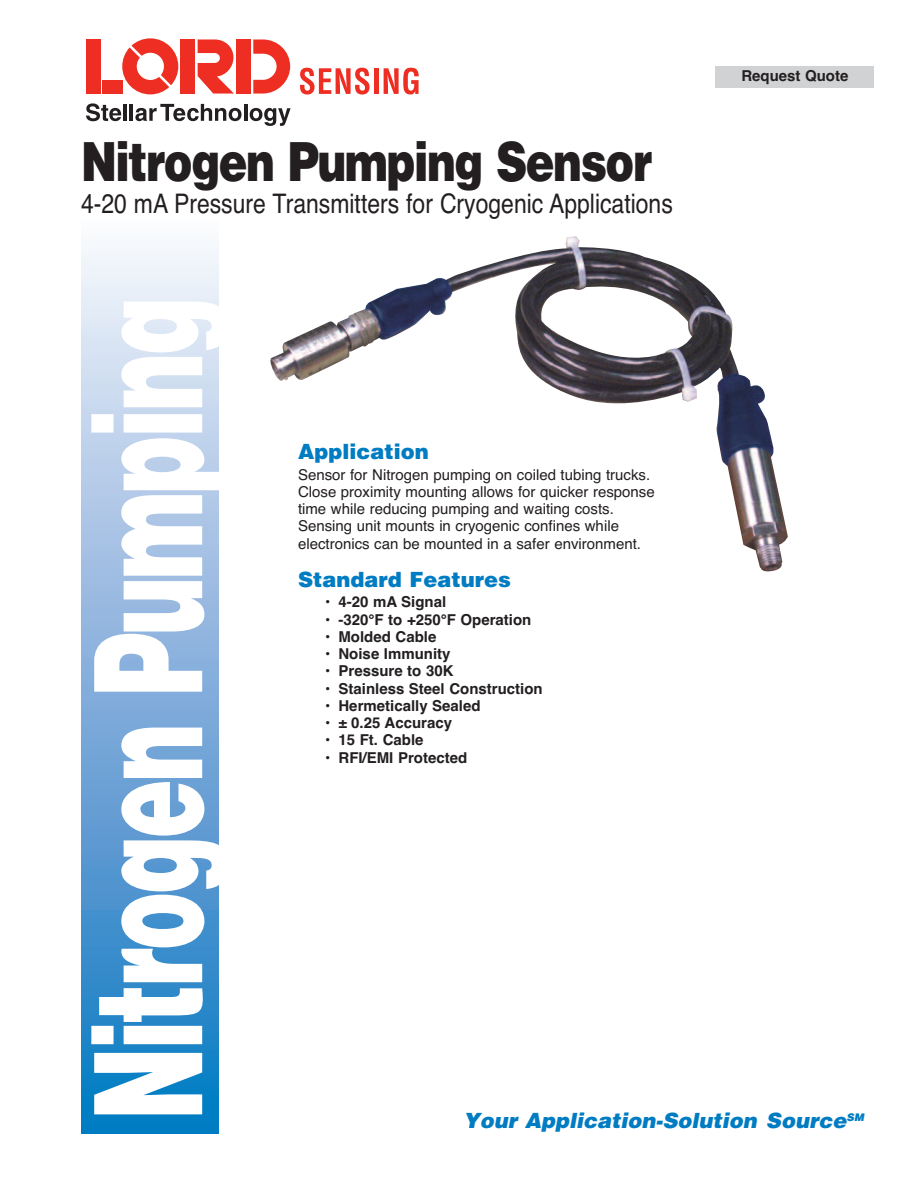
<style>
.page{position:relative;width:918px;height:1188px;background:#fff}
.page>*{position:absolute;margin:0;border:0;box-sizing:border-box;transform-origin:0 0}
.t1{font:900 150px "Helvetica LT Std";letter-spacing:-.035em;color:#fff;scale:.59 1}
.t2{font:900 54px "Helvetica LT Std";letter-spacing:-.035em;color:#231f20;scale:.8 1}
.t3{font:27px "Helvetica";color:#231f20;scale:.85 1}
.t4{font:italic 900 21px "Helvetica LT Std";color:#007cc2}
.t5{font:900 21px "Helvetica LT Std";color:#007cc2}
.t6{font:15px/17.2px "Helvetica";color:#231f20}
.t7{font:700 15px "Helvetica";color:#231f20}
</style>
<div class="page">
<img style="left:270px;top:236px;width:518px;height:336px">
<div style="left:81px;top:220px;width:138px;height:914px;background:linear-gradient(to bottom,#fef3fb,#0873c0)"></div>
<svg style="left:300px;top:68px;width:70px;height:27px"></svg>
<hr style="left:374px;top:68px;width:4px;height:26px;background:#ee2e22">
<svg style="left:384px;top:68px;width:35px;height:27px"></svg>
<svg style="left:122px;top:39px;width:56px;height:55px"></svg>
<div style="left:86px;top:40px;width:14px;height:54px;background:#ee2e22"></div>
<div style="left:181px;top:40px;width:14px;height:54px;background:#ee2e22"></div>
<div style="left:236px;top:40px;width:15px;height:54px;background:#ee2e22"></div>
<svg style="left:198px;top:39px;width:36px;height:55px"></svg>
<div style="left:103px;top:80px;width:20px;height:14px;background:#ee2e22"></div>
<svg style="left:253px;top:39px;width:37px;height:55px"></svg>
<svg style="left:86px;top:103px;width:35px;height:18px"></svg>
<hr style="left:123px;top:104px;width:4px;height:17px;background:#231f20">
<hr style="left:130px;top:104px;width:3px;height:17px;background:#231f20">
<svg style="left:135px;top:104px;width:106px;height:17px"></svg>
<hr style="left:244px;top:104px;width:3px;height:17px;background:#231f20">
<svg style="left:250px;top:108px;width:41px;height:18px"></svg>
<div style="left:716px;top:66px;width:158px;height:21px;background:#d1d2d4"></div>
<h2 class="t2" style="left:81px;top:142px;width:715px">Nitrogen Pumping Sensor</h2>
<h3 class="t3" style="left:81px;top:188px;width:698px">4-20 mA Pressure Transmitters for Cryogenic Applications</h3>
<p class="t7" style="left:741px;top:67px;width:109px">Request Quote</p>
<h1 class="t1" style="left:94px;top:1120px;width:1398px;rotate:-90deg">Nitrogen Pumping</h1>
<h3 class="t5" style="left:298px;top:444px;width:132px">Application</h3>
<p class="t6" style="left:298px;top:466px;width:358px">Sensor for Nitrogen pumping on coiled tubing trucks.<br>Close proximity mounting allows for quicker response time while reducing pumping and waiting costs.<br>Sensing unit mounts in cryogenic confines while electronics can be mounted in a safer environment.</p>
<h3 class="t5" style="left:298px;top:572px;width:215px">Standard Features</h3>
<p class="t7" style="left:325px;top:593px;width:123px">• 4-20 mA Signal</p>
<p class="t7" style="left:325px;top:611px;width:208px">• -320°F to +250°F Operation</p>
<p class="t7" style="left:325px;top:628px;width:113px">• Molded Cable</p>
<p class="t7" style="left:325px;top:645px;width:127px">• Noise Immunity</p>
<p class="t7" style="left:325px;top:662px;width:130px">• Pressure to 30K</p>
<p class="t7" style="left:325px;top:680px;width:219px">• Stainless Steel Construction</p>
<p class="t7" style="left:325px;top:697px;width:157px">• Hermetically Sealed</p>
<p class="t7" style="left:325px;top:714px;width:129px">• ± 0.25 Accuracy</p>
<p class="t7" style="left:325px;top:731px;width:100px">• 15 Ft. Cable</p>
<p class="t7" style="left:325px;top:749px;width:144px">• RFI/EMI Protected</p>
<h3 class="t4" style="left:463px;top:1113px;width:402px">Your Application-Solution Source<sup>SM</sup></h3>
</div>
